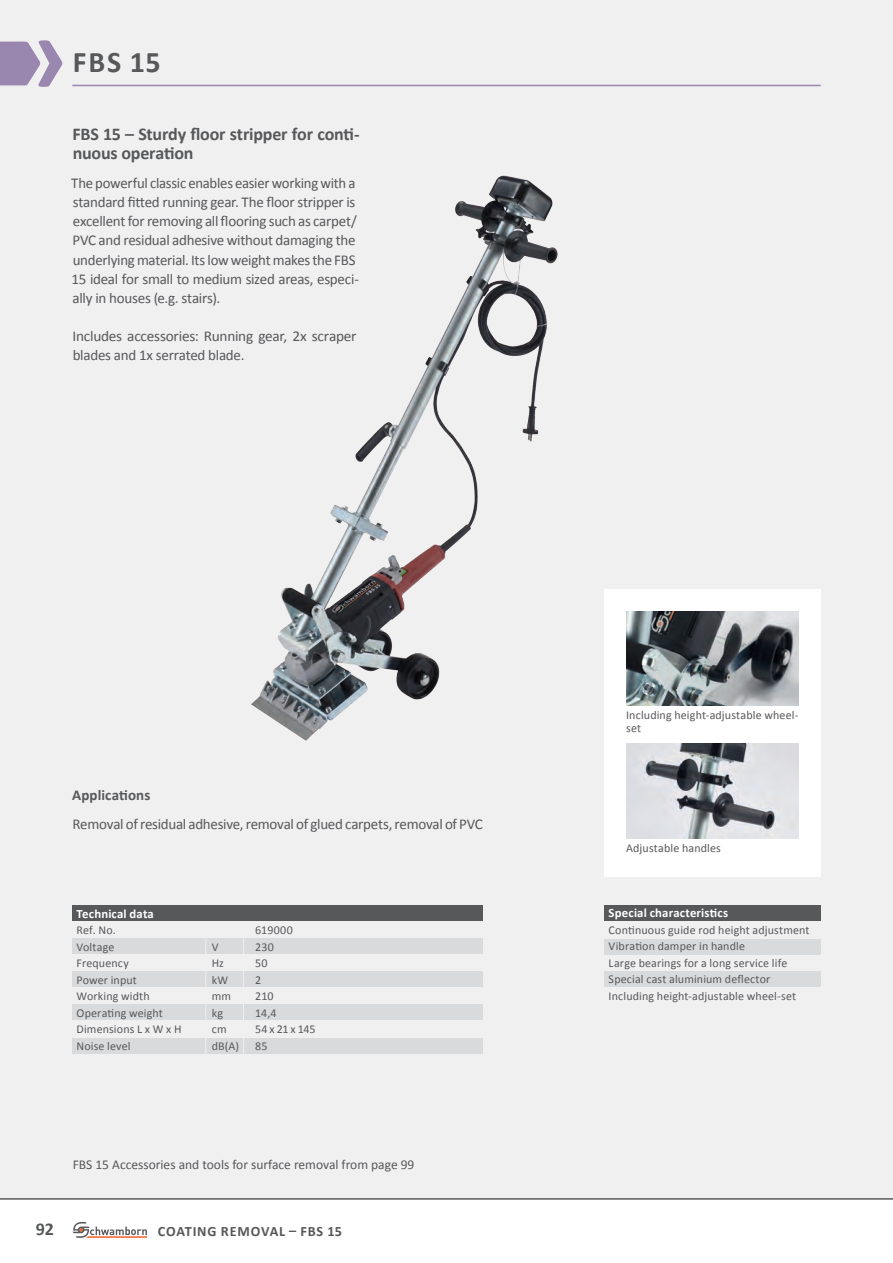
<style>
.page{position:relative;width:893px;height:1263px;background:#fff}
.page>*{position:absolute;margin:0;border:0;box-sizing:border-box;transform-origin:0 0}
.t1{font:700 30px "Calibri";color:#57585a}
.t2{font:700 18px/19.2px "Calibri";letter-spacing:-.01em;color:#57585a}
.t3{font:15px/19.2px "Calibri";letter-spacing:-.02em;color:#57585a}
.t4{font:700 15px "Calibri";letter-spacing:.005em;color:#57585a}
.t5{font:700 14.25px "Calibri";letter-spacing:.06em;color:#57585a}
.t6{font:13.5px "Calibri";color:#57585a}
.t7{font:700 12.75px "Calibri";letter-spacing:.01em;color:#fff}
.t8{font:12px/16.5px "Calibri";letter-spacing:.01em;color:#57585a}
</style>
<div class="page">
<div style="left:0;top:0;width:893px;height:1199px;background:#f0f0f1"></div>
<svg style="left:0;top:1198px;width:893px;height:34px"></svg>
<svg style="left:73px;top:1222px;width:74px;height:16px"></svg>
<div style="left:604px;top:590px;width:217px;height:287px;background:#fff"></div>
<div style="left:72px;top:905px;width:411px;height:16px;background:#57585a"></div>
<div style="left:604px;top:905px;width:217px;height:16px;background:#57585a"></div>
<div style="left:604px;top:939px;width:217px;height:16px;background:#d9dadc"></div>
<div style="left:604px;top:971px;width:217px;height:16px;background:#d9dadc"></div>
<div style="left:72px;top:938px;width:411px;height:16px;background:#d9dadc"></div>
<div style="left:72px;top:971px;width:411px;height:16px;background:#d9dadc"></div>
<div style="left:72px;top:1004px;width:411px;height:16px;background:#d9dadc"></div>
<div style="left:72px;top:1038px;width:411px;height:16px;background:#d9dadc"></div>
<hr style="left:205px;top:938px;width:1px;height:189px;background:#f0f0f1">
<hr style="left:243px;top:938px;width:1px;height:189px;background:#f0f0f1">
<img style="left:626px;top:611px;width:172px;height:95px">
<img style="left:626px;top:744px;width:172px;height:94px">
<img style="left:251px;top:175px;width:307px;height:566px">
<svg style="left:0;top:40px;width:62px;height:47px"></svg>
<hr style="left:72px;top:85px;width:749px;height:1px;background:#9a87b0">
<h1 class="t1" style="left:73px;top:43px;width:89px">FBS 15</h1>
<p class="t2" style="left:73px;top:125px;width:289px">FBS 15 – Sturdy floor stripper for conti&shy;nuous operation</p>
<p class="t3" style="left:71px;top:173px;width:289px">The powerful classic enables easier working with a standard fitted running gear. The floor stripper is excellent for removing all flooring such as carpet/ PVC and residual adhesive without damaging the underlying material. Its low weight makes the FBS 15 ideal for small to medium sized areas, especi&shy;ally in houses (e.g. stairs).</p>
<p class="t3" style="left:73px;top:326px;width:285px">Includes accessories: Running gear, 2x scraper blades and 1x serrated blade.</p>
<p class="t4" style="left:72px;top:786px;width:80px">Applications</p>
<p class="t3" style="left:73px;top:814px;width:412px">Removal of residual adhesive, removal of glued carpets, removal of PVC</p>
<p class="t7" style="left:77px;top:905px;width:79px">Technical data</p>
<p class="t8" style="left:77px;top:922px;width:41px">Ref. No.</p>
<p class="t8" style="left:255px;top:922px;width:39px">619000</p>
<p class="t8" style="left:77px;top:938px;width:39px">Voltage</p>
<p class="t8" style="left:212px;top:938px;width:8px">V</p>
<p class="t8" style="left:255px;top:938px;width:20px">230</p>
<p class="t8" style="left:77px;top:955px;width:54px">Frequency</p>
<p class="t8" style="left:212px;top:955px;width:14px">Hz</p>
<p class="t8" style="left:255px;top:955px;width:14px">50</p>
<p class="t8" style="left:77px;top:971px;width:62px">Power input</p>
<p class="t8" style="left:212px;top:971px;width:18px">kW</p>
<p class="t8" style="left:255px;top:971px;width:8px">2</p>
<p class="t8" style="left:77px;top:988px;width:75px">Working width</p>
<p class="t8" style="left:212px;top:988px;width:21px">mm</p>
<p class="t8" style="left:255px;top:988px;width:20px">210</p>
<p class="t8" style="left:77px;top:1004px;width:88px">Operating weight</p>
<p class="t8" style="left:212px;top:1004px;width:13px">kg</p>
<p class="t8" style="left:255px;top:1004px;width:23px">14,4</p>
<p class="t8" style="left:77px;top:1021px;width:107px">Dimensions L x W x H</p>
<p class="t8" style="left:212px;top:1021px;width:16px">cm</p>
<p class="t8" style="left:255px;top:1021px;width:62px">54 x 21 x 145</p>
<p class="t8" style="left:77px;top:1037px;width:56px">Noise level</p>
<p class="t8" style="left:212px;top:1037px;width:29px">dB(A)</p>
<p class="t8" style="left:255px;top:1037px;width:14px">85</p>
<p class="t6" style="left:73px;top:1156px;width:343px">FBS 15 Accessories and tools for surface removal from page 99</p>
<p class="t2" style="left:36px;top:1219px;width:20px">92</p>
<p class="t5" style="left:158px;top:1222px;width:186px">COATING REMOVAL – FBS 15</p>
<p class="t8" style="left:626px;top:708px;width:174px;line-height:13.5px">Including height-adjustable wheel&shy;set</p>
<p class="t8" style="left:626px;top:840px;width:96px">Adjustable handles</p>
<p class="t7" style="left:609px;top:905px;width:121px">Special characteristics</p>
<p class="t8" style="left:609px;top:921px;width:202px">Continuous guide rod height adjustment Vibration damper in handle<br>Large bearings for a long service life Special cast aluminium deflector Including height-adjustable wheel-set</p>
</div>
